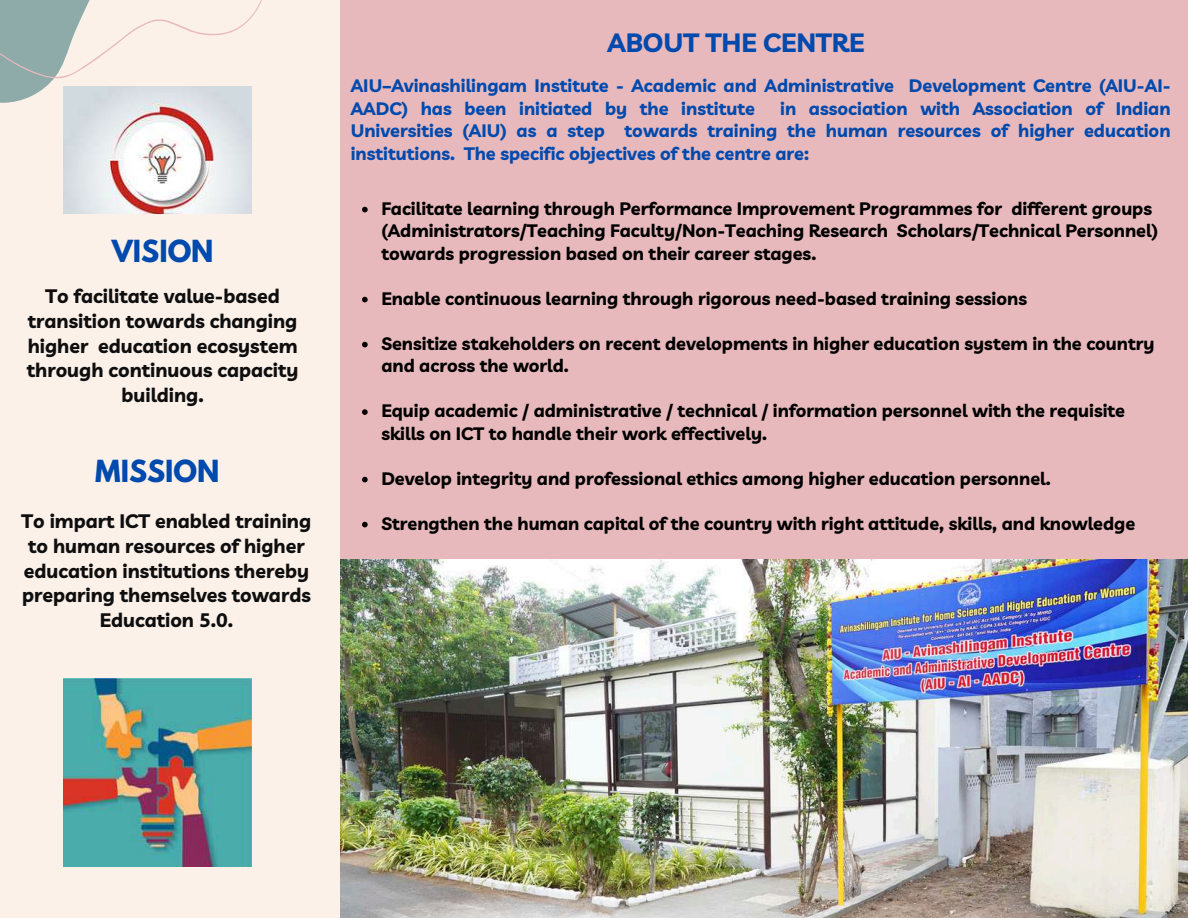
<style>
.page{position:relative;width:1188px;height:918px;background:#fcf1e9}
.page>*{position:absolute;margin:0;border:0;box-sizing:border-box;transform-origin:0 0}
.t1{font:700 27px "League Spartan";color:#004aad}
.t2{font:700 26.4px "Livvic";color:#004aad}
.t3{font:700 19.5px/24.8px "Livvic";color:#0e0e0e;text-align:center}
.t4{font:700 18px/22.5px "Livvic";color:#000}
.t5{font:700 18px/22.5px "Livvic";color:#004aad}
</style>
<div class="page">
<div style="left:340px;top:0;width:848px;height:918px;background:#e8b9bc"></div>
<svg style="left:0;top:0;width:262px;height:127px"></svg>
<img style="left:64px;top:678px;width:187px;height:188px">
<img style="left:340px;top:559px;width:848px;height:359px">
<svg style="left:362px;top:207px;width:6px;height:5px"></svg>
<svg style="left:362px;top:297px;width:6px;height:5px"></svg>
<svg style="left:362px;top:342px;width:6px;height:5px"></svg>
<svg style="left:362px;top:409px;width:6px;height:6px"></svg>
<svg style="left:362px;top:477px;width:6px;height:5px"></svg>
<svg style="left:362px;top:522px;width:6px;height:5px"></svg>
<img style="left:64px;top:87px;width:187px;height:127px">
<h1 class="t1" style="left:112px;top:237px;width:103px">VISION</h1>
<p class="t3" style="left:27px;top:283px;width:273px">To facilitate value-based transition towards changing higher education ecosystem through continuous capacity building.</p>
<h1 class="t1" style="left:95px;top:457px;width:126px">MISSION</h1>
<p class="t3" style="left:22px;top:508px;width:291px">To impart ICT enabled training to human resources of higher education institutions thereby preparing themselves towards<br>Education 5.0.</p>
<h2 class="t2" style="left:607px;top:26px;width:259px">ABOUT THE CENTRE</h2>
<p class="t5" style="left:351px;top:74px;width:821px">AIU–Avinashilingam Institute - Academic and Administrative Development Centre (AIU-AI-<br>AADC) has been initiated by the institute</p>
<p class="t5" style="left:351px;top:96px;width:821px;text-align:justify;text-indent:429px">in association with Association of Indian Universities (AIU) as a step towards training the human resources of higher education institutions. The specific objectives of the centre are:</p>
<p class="t4" style="left:381px;top:197px;width:778px">Facilitate learning through Performance Improvement Programmes for different groups (Administrators/Teaching Faculty/Non-Teaching Research Scholars/Technical Personnel) towards progression based on their career stages.</p>
<p class="t4" style="left:381px;top:287px;width:647px">Enable continuous learning through rigorous need-based training sessions</p>
<p class="t4" style="left:381px;top:332px;width:775px">Sensitize stakeholders on recent developments in higher education system in the country and across the world.</p>
<p class="t4" style="left:381px;top:399px;width:745px">Equip academic / administrative / technical / information personnel with the requisite skills on ICT to handle their work effectively.</p>
<p class="t4" style="left:381px;top:467px;width:671px">Develop integrity and professional ethics among higher education personnel.</p>
<p class="t4" style="left:381px;top:512px;width:755px">Strengthen the human capital of the country with right attitude, skills, and knowledge</p>
</div>
